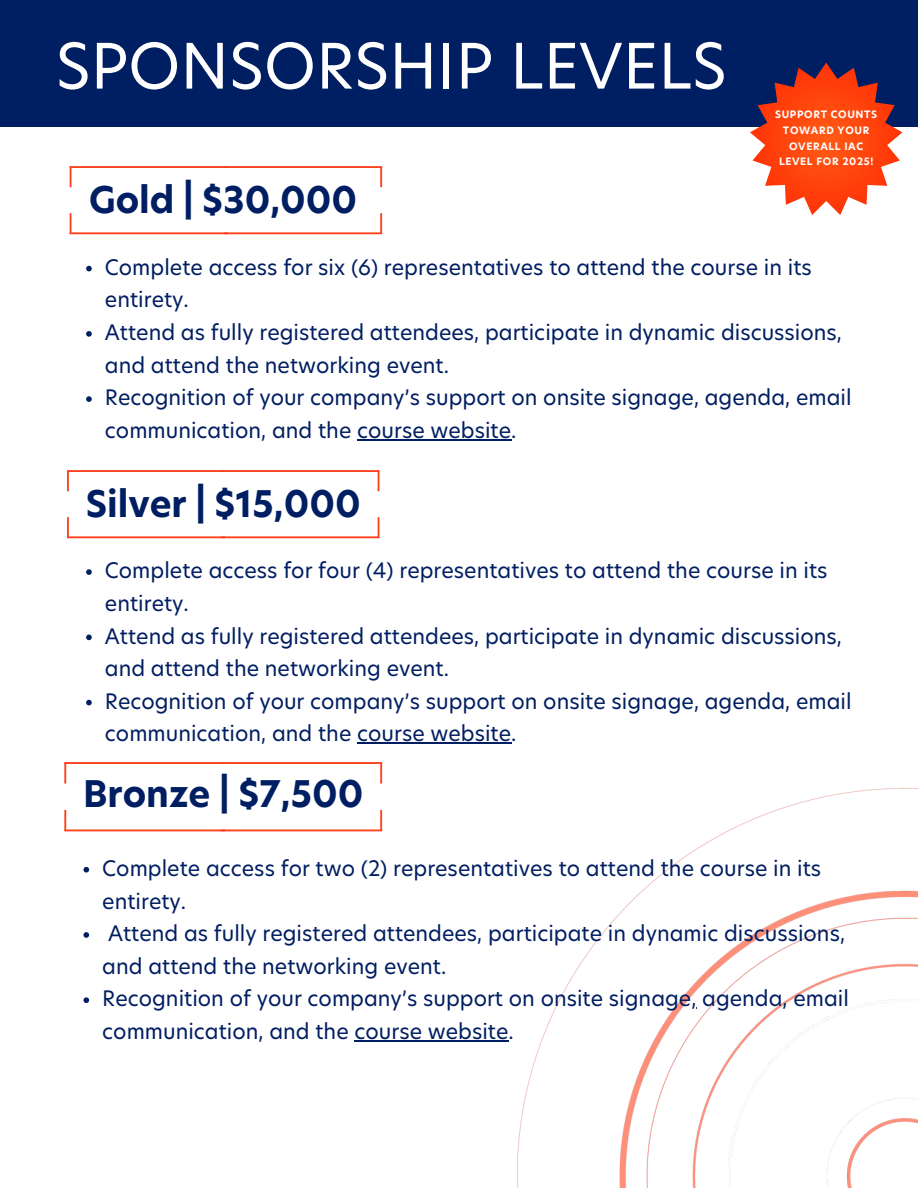
<style>
.page{position:relative;width:918px;height:1188px;background:#fff}
.page>*{position:absolute;margin:0;border:0;box-sizing:border-box;transform-origin:0 0}
.t1{font:61.5px "New Hero";color:#fff}
.t2{font:700 36px "Hero New";color:#001e62}
.t3{font:21px/32.7px "New Hero";color:#001e62}
.t4{font:700 10.05px/15.8px "Hero New";letter-spacing:.065em;color:#fff;text-align:center}
</style>
<div class="page">
<img style="left:494px;top:788px;width:424px;height:400px">
<div style="left:0;top:0;width:918px;height:126px;background:#001e62"></div>
<svg style="left:86px;top:569px;width:6px;height:6px"></svg>
<svg style="left:86px;top:635px;width:6px;height:5px"></svg>
<svg style="left:86px;top:700px;width:6px;height:5px"></svg>
<hr style="left:357px;top:743px;width:154px;height:1px;background:#001e62">
<svg style="left:86px;top:266px;width:6px;height:5px"></svg>
<svg style="left:86px;top:331px;width:6px;height:6px"></svg>
<svg style="left:86px;top:396px;width:6px;height:6px"></svg>
<hr style="left:357px;top:439px;width:154px;height:1px;background:#001e62">
<svg style="left:84px;top:867px;width:5px;height:6px"></svg>
<svg style="left:84px;top:932px;width:5px;height:6px"></svg>
<svg style="left:84px;top:997px;width:5px;height:6px"></svg>
<hr style="left:355px;top:1040px;width:154px;height:1px;background:#001e62">
<svg style="left:67px;top:470px;width:312px;height:21px"></svg>
<svg style="left:67px;top:517px;width:312px;height:21px"></svg>
<svg style="left:64px;top:762px;width:318px;height:22px"></svg>
<svg style="left:64px;top:810px;width:318px;height:21px"></svg>
<svg style="left:69px;top:166px;width:313px;height:21px"></svg>
<svg style="left:69px;top:213px;width:313px;height:21px"></svg>
<svg style="left:750px;top:63px;width:152px;height:152px"></svg>
<h2 class="t1" style="left:56px;top:39px;width:673px">SPONSORSHIP LEVELS</h2>
<p class="t2" style="left:89px;top:175px;width:269px">Gold | $30,000</p>
<p class="t4" style="left:775px;top:107px;width:104px">SUPPORT COUNTS<br>TOWARD YOUR<br>OVERALL IAC<br>LEVEL FOR 2025!</p>
<h2 class="t3" style="left:105px;top:252px;width:708px">Complete access for six (6) representatives to attend the course in its entirety.</h2>
<p class="t3" style="left:105px;top:317px;width:739px">Attend as fully registered attendees, participate in dynamic discussions, and attend the networking event.</p>
<p class="t3" style="left:105px;top:383px;width:748px">Recognition of your company’s support on onsite signage, agenda, email communication, and the course website.</p>
<p class="t2" style="left:86px;top:479px;width:276px">Silver | $15,000</p>
<h1 class="t3" style="left:105px;top:556px;width:724px">Complete access for four (4) representatives to attend the course in its entirety.</h1>
<p class="t3" style="left:105px;top:621px;width:739px">Attend as fully registered attendees, participate in dynamic discussions, and attend the networking event.</p>
<p class="t3" style="left:105px;top:686px;width:748px">Recognition of your company’s support on onsite signage, agenda, email communication, and the course website.</p>
<p class="t2" style="left:83px;top:769px;width:282px">Bronze | $7,500</p>
<p class="t3" style="left:102px;top:853px;width:720px">Complete access for two (2) representatives to attend the course in its entirety.</p>
<p class="t3" style="left:102px;top:919px;width:744px">Attend as fully registered attendees, participate in dynamic discussions, and attend the networking event.</p>
<h2 class="t3" style="left:102px;top:984px;width:748px">Recognition of your company’s support on onsite signage, agenda, email</h2>
<p class="t3" style="left:102px;top:1016px;width:413px">communication, and the course website.</p>
</div>
